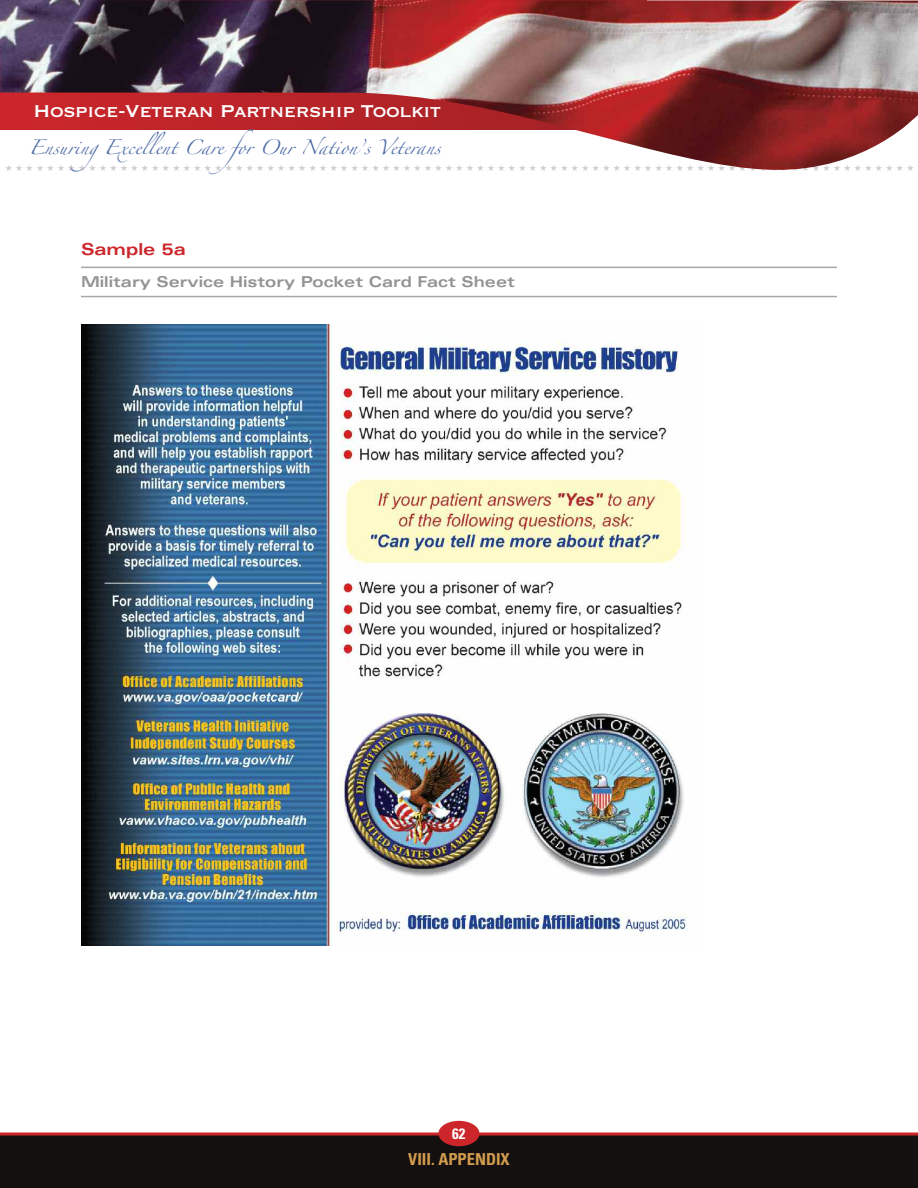
<style>
.page{position:relative;width:918px;height:1188px;background:#fff}
.page>*{position:absolute;margin:0;border:0;box-sizing:border-box;transform-origin:0 0}
.t1{font:22.5px "Copperplate Thirty One BC";letter-spacing:-.025em;color:#fff}
.t2{font:700 condensed 16.5px "Univers";color:#d19c4e}
.t3{font:700 expanded 16.5px "Univers";color:#cc262b}
.t4{font:700 expanded 15px "Univers";color:#939393}
.t5{font:700 condensed 15px "Univers";color:#fff}
.t6{font:13.35px "Zapfino";color:#4e6ca7}
.t7{font:9px "Zapf Dingbats";color:#d0cfcf}
</style>
<div class="page">
<div style="left:0;top:1134px;width:918px;height:54px;background:#141010"></div>
<img style="left:81px;top:324px;width:606px;height:621px">
<div style="left:438px;top:1121px;width:41px;height:25px;background:#cc262b;border-radius:50%"></div>
<svg style="left:0;top:1132px;width:918px;height:4px;background:#bb3d40"></svg>
<img style="left:0;top:0;width:918px;height:170px">
<hr style="left:81px;top:267px;width:756px;height:1px;background:#a9a8a9">
<hr style="left:81px;top:296px;width:756px;height:1px;background:#a9a8a9">
<h1 class="t1" style="left:33px;top:96px;width:409px">Hospice-Veteran Partnership Toolkit</h1>
<h3 class="t6" style="left:29px;top:142px;width:414px">EnsuringExcellent Care for Our Nation’s Veterans</h3>
<p class="t7" style="left:5px;top:163px;width:911px">★★★★★★★★★★★★★★★★★★★★★★★★★★★★★★★★★★★★★★★★★★★★★★★★★★★★★★★★★★★★★★★★★★★★★★★★★★★★★★★★★★★★★★★</p>
<h2 class="t3" style="left:81px;top:243px;width:107px">Sample 5a</h2>
<h3 class="t4" style="left:81px;top:276px;width:435px">Military Service History Pocket Card Fact Sheet</h3>
<h3 class="t5" style="left:452px;top:1128px;width:15px">62</h3>
<h2 class="t2" style="left:408px;top:1153px;width:103px">VIII. APPENDIX</h2>
</div>
